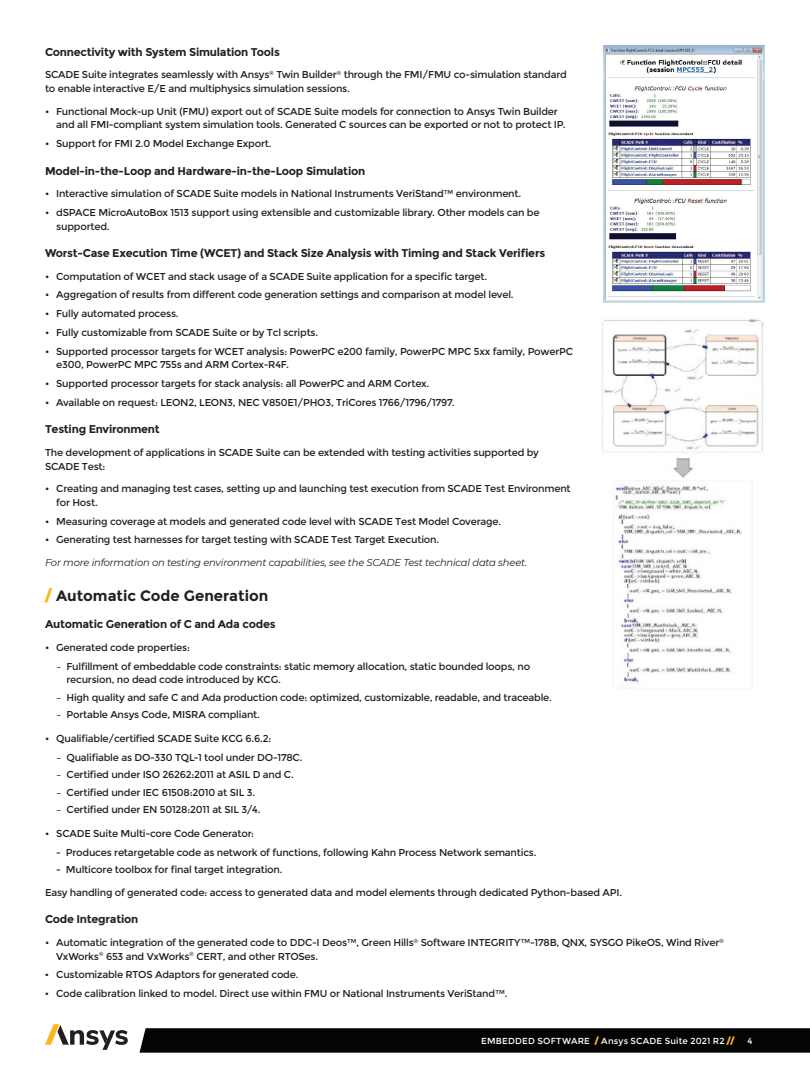
<style>
.page{position:relative;width:810px;height:1080px;background:#fff}
.page>*{position:absolute;margin:0;border:0;box-sizing:border-box;transform-origin:0 0}
.t1{font:700 15px "Montserrat";color:#231f20}
.t2{font:700 11.25px "Montserrat";letter-spacing:-.02em;color:#231f20}
.t3{font:10px/13.8px "Montserrat";letter-spacing:-.02em;color:#231f20}
.t4{font:italic 10px "Montserrat";letter-spacing:-.02em;color:#231f20}
.t5{font:8.75px "Montserrat";letter-spacing:.02em;color:#fff}
.s1{font-weight:900;color:#fcb61c}
</style>
<div class="page">
<svg style="left:140px;top:1028px;width:670px;height:25px;background:#0a0b09"></svg>
<svg style="left:45px;top:1024px;width:83px;height:26px"></svg>
<img style="left:603px;top:45px;width:162px;height:257px">
<img style="left:602px;top:319px;width:161px;height:364px">
<p class="t2" style="left:45px;top:45px;width:236px">Connectivity with System Simulation Tools</p>
<p class="t3" style="left:45px;top:68px;width:523px">SCADE Suite integrates seamlessly with Ansys<sup>®</sup> Twin Builder<sup>®</sup> through the FMI/FMU co-simulation standard to enable interactive E/E and multiphysics simulation sessions.</p>
<p class="t3" style="left:56px;top:104px;width:511px;text-indent:-11px">• Functional Mock-up Unit (FMU) export out of SCADE Suite models for connection to Ansys Twin Builder and all FMI-compliant system simulation tools. Generated C sources can be exported or not to protect IP.</p>
<p class="t3" style="left:45px;top:137px;width:228px">• Support for FMI 2.0 Model Exchange Export.</p>
<p class="t2" style="left:45px;top:164px;width:322px">Model-in-the-Loop and Hardware-in-the-Loop Simulation</p>
<p class="t3" style="left:45px;top:187px;width:478px">• Interactive simulation of SCADE Suite models in National Instruments VeriStand™ environment.</p>
<p class="t3" style="left:56px;top:206px;width:485px;text-indent:-11px">• dSPACE MicroAutoBox 1513 support using extensible and customizable library. Other models can be supported.</p>
<p class="t2" style="left:45px;top:246px;width:502px">Worst-Case Execution Time (WCET) and Stack Size Analysis with Timing and Stack Verifiers</p>
<p class="t3" style="left:45px;top:269px;width:444px">• Computation of WCET and stack usage of a SCADE Suite application for a specific target.</p>
<p class="t3" style="left:45px;top:288px;width:470px">• Aggregation of results from different code generation settings and comparison at model level.</p>
<p class="t3" style="left:45px;top:307px;width:135px">• Fully automated process.</p>
<p class="t3" style="left:45px;top:326px;width:275px">• Fully customizable from SCADE Suite or by Tcl scripts.</p>
<p class="t3" style="left:56px;top:344px;width:518px;text-indent:-11px">• Supported processor targets for WCET analysis: PowerPC e200 family, PowerPC MPC 5xx family, PowerPC e300, PowerPC MPC 755s and ARM Cortex-R4F.</p>
<p class="t3" style="left:45px;top:377px;width:386px">• Supported processor targets for stack analysis: all PowerPC and ARM Cortex.</p>
<p class="t3" style="left:45px;top:396px;width:411px">• Available on request: LEON2, LEON3, NEC V850E1/PHO3, TriCores 1766/1796/1797.</p>
<p class="t2" style="left:45px;top:423px;width:116px">Testing Environment</p>
<p class="t3" style="left:45px;top:446px;width:496px">The development of applications in SCADE Suite can be extended with testing activities supported by<br>SCADE Test:</p>
<p class="t3" style="left:56px;top:482px;width:516px;text-indent:-11px">• Creating and managing test cases, setting up and launching test execution from SCADE Test Environment for Host.</p>
<p class="t3" style="left:45px;top:514px;width:458px">• Measuring coverage at models and generated code level with SCADE Test Model Coverage.</p>
<p class="t3" style="left:45px;top:533px;width:396px">• Generating test harnesses for target testing with SCADE Test Target Execution.</p>
<p class="t4" style="left:45px;top:555px;width:484px">For more information on testing environment capabilities, see the SCADE Test technical data sheet.</p>
<h1 class="t1" style="left:45px;top:587px;width:225px"><span class="s1">/</span> Automatic Code Generation</h1>
<p class="t2" style="left:45px;top:618px;width:232px">Automatic Generation of C and Ada codes</p>
<p class="t3" style="left:45px;top:641px;width:147px">• Generated code properties:</p>
<p class="t3" style="left:66px;top:659px;width:465px;text-indent:-10px">– Fulfillment of embeddable code constraints: static memory allocation, static bounded loops, no recursion, no dead code introduced by KCG.</p>
<p class="t3" style="left:56px;top:691px;width:497px">– High quality and safe C and Ada production code: optimized, customizable, readable, and traceable.</p>
<p class="t3" style="left:56px;top:708px;width:205px">– Portable Ansys Code, MISRA compliant.</p>
<p class="t3" style="left:45px;top:732px;width:228px">• Qualifiable/certified SCADE Suite KCG 6.6.2:</p>
<p class="t3" style="left:56px;top:751px;width:248px">– Qualifiable as DO-330 TQL-1 tool under DO-178C.</p>
<p class="t3" style="left:56px;top:768px;width:239px">– Certified under ISO 26262:2011 at ASIL D and C.</p>
<p class="t3" style="left:56px;top:786px;width:200px">– Certified under IEC 61508:2010 at SIL 3.</p>
<p class="t3" style="left:56px;top:803px;width:206px">– Certified under EN 50128:2011 at SIL 3/4.</p>
<p class="t3" style="left:45px;top:827px;width:211px">• SCADE Suite Multi-core Code Generator:</p>
<p class="t3" style="left:56px;top:846px;width:482px">- Produces retargetable code as network of functions, following Kahn Process Network semantics.</p>
<p class="t3" style="left:56px;top:863px;width:228px">- Multicore toolbox for final target integration.</p>
<p class="t3" style="left:45px;top:886px;width:579px">Easy handling of generated code: access to generated data and model elements through dedicated Python-based API.</p>
<p class="t2" style="left:45px;top:913px;width:95px">Code Integration</p>
<p class="t3" style="left:56px;top:936px;width:669px;text-indent:-11px">• Automatic integration of the generated code to DDC-I Deos™, Green Hills<sup>®</sup> Software INTEGRITY™-178B, QNX, SYSGO PikeOS, Wind River<sup>®<br></sup>VxWorks<sup>®</sup> 653 and VxWorks<sup>®</sup> CERT, and other RTOSes.</p>
<p class="t3" style="left:45px;top:968px;width:255px">• Customizable RTOS Adaptors for generated code.</p>
<p class="t3" style="left:45px;top:987px;width:464px">• Code calibration linked to model. Direct use within FMU or National Instruments VeriStand™.</p>
<p class="t5" style="left:481px;top:1036px;width:255px">EMBEDDED SOFTWARE <span class="s1">/</span> Ansys SCADE Suite 2021 R2 <span class="s1">//</span></p>
<p class="t5" style="left:747px;top:1036px;width:7px">4</p>
</div>
